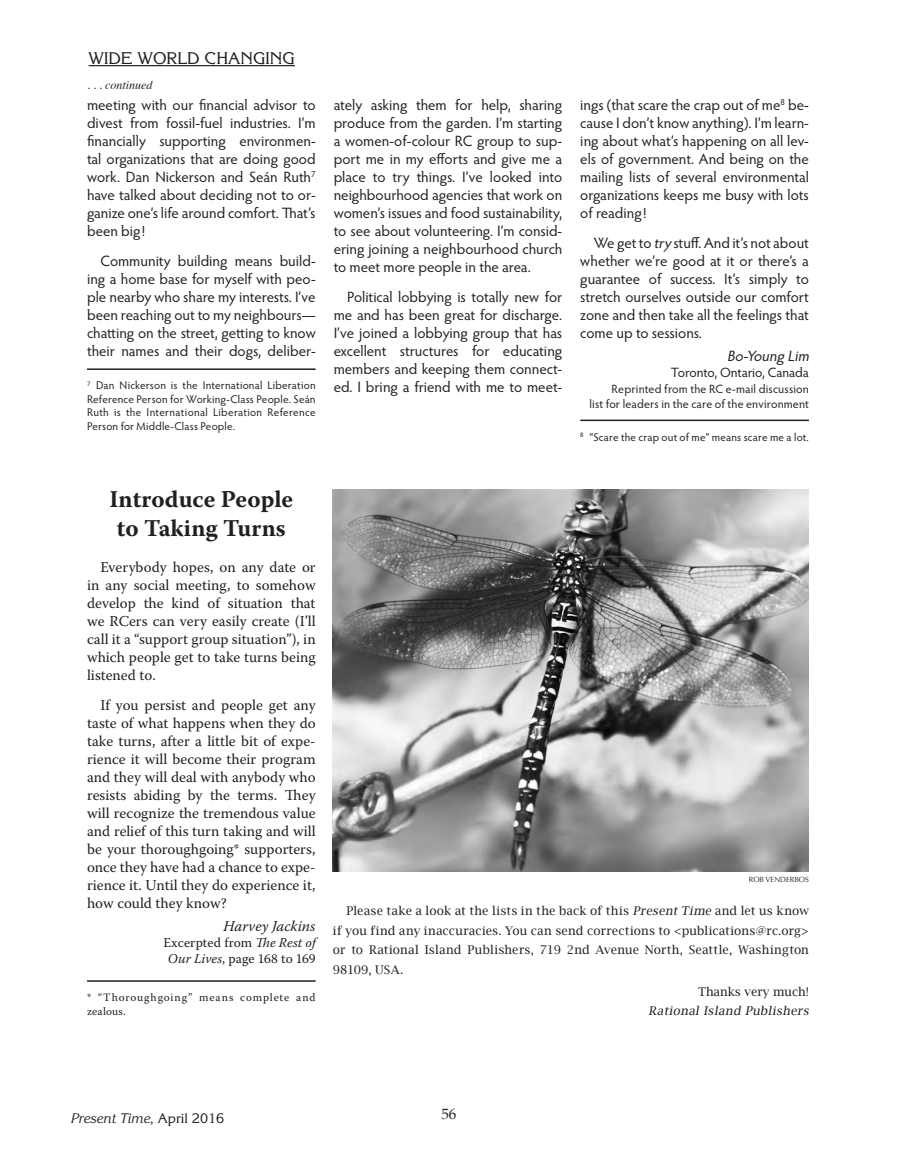
<style>
.page{position:relative;width:905px;height:1175px;background:#fff}
.page>*{position:absolute;margin:0;border:0;box-sizing:border-box;transform-origin:0 0}
.Article_Title{font:700 24px/28.8px "Warnock Pro";color:#231f20;text-align:center}
.t1{font:16.5px "Korinna";color:#231f20}
.Body_Text{font:15px/18px "Hypatia Sans Pro";color:#231f20;text-align:justify}
.footnote_w_line{font:15px/18px "Hypatia Sans Pro";color:#231f20;text-align:justify}
.Body_Text-2{font:15px/18px "Warnock Pro";color:#231f20;text-align:justify}
.author{font:italic 15px "Warnock Pro";color:#231f20}
.author-2{font:italic 15px "Hypatia Sans Pro";color:#231f20}
.t2{font:15px "Palatino";color:#231f20}
.Reprinted_From{font:13.5px/16.2px "Warnock Pro";letter-spacing:.005em;color:#231f20;text-align:center}
.address{font:13.5px "Hypatia Sans Pro";letter-spacing:-.005em;color:#231f20}
.t3{font:italic 13.5px "Korinna";color:#231f20}
.body_text{font:12px/19.5px "Lucida Bright";letter-spacing:.005em;color:#231f20;text-align:justify}
.Reprinted_From-2{font:12px/14.4px "Hypatia Sans Pro";letter-spacing:.01em;color:#231f20;text-align:right}
.body_text-2{font:italic 12px "Lucida Bright";color:#231f20}
.t4{font:italic 12px "Times";color:#231f20}
.footnote_w_line-2{font:11.25px/13.5px "Hypatia Sans Pro";letter-spacing:.015em;color:#231f20;text-align:justify}
.footnote_w_line-3{font:11.25px/13.5px "Warnock Pro";letter-spacing:.07em;color:#231f20}
.art_credit{font:7.5px "Optima";color:#231f20}
.s1{font-style:italic}
.s2{font-style:normal}
</style>
<div class="page">
<hr style="left:89px;top:65px;width:206px;height:1px;background:#231f20">
<hr style="left:87px;top:368px;width:228px;height:2px;background:#231f20">
<hr style="left:580px;top:419px;width:228px;height:2px;background:#231f20">
<img style="left:333px;top:489px;width:475px;height:382px">
<hr style="left:87px;top:980px;width:228px;height:1px;background:#231f20">
<p class="t1" style="left:89px;top:48px;width:208px">WIDE WORLD CHANGING</p>
<p class="footnote_w_line" style="left:87px;top:95px;width:230px">meeting with our financial advisor to divest from fossil-fuel industries. I’m financially supporting environmen&shy;tal organizations that are doing good work. Dan Nickerson and Seán Ruth<sup>7 </sup>have talked about deciding not to or&shy;ganize one’s life around comfort. That’s been big!</p>
<p class="Body_Text" style="left:87px;top:251px;width:230px;text-indent:14px">Community building means build&shy;ing a home base for myself with peo&shy;ple nearby who share my interests. I’ve been reaching out to my neighbours— chatting on the street, getting to know their names and their dogs, deliber-</p>
<p class="footnote_w_line-2" style="left:87px;top:378px;width:230px"><sup>7</sup> Dan Nickerson is the International Liberation Reference Person for Working-Class People. Seán Ruth is the International Liberation Reference Person for Middle-Class People.</p>
<p class="t4" style="left:87px;top:74px;width:67px">. . . continued</p>
<p class="footnote_w_line" style="left:333px;top:95px;width:230px">ately asking them for help, sharing produce from the garden. I’m starting a women-of-colour RC group to sup&shy;port me in my efforts and give me a place to try things. I’ve looked into neighbourhood agencies that work on women’s issues and food sustainability, to see about volunteering. I’m consid&shy;ering joining a neighbourhood church to meet more people in the area.</p>
<p class="Body_Text" style="left:333px;top:287px;width:230px;text-indent:14px">Political lobbying is totally new for me and has been great for discharge.<br>I’ve joined a lobbying group that has excellent structures for educating members and keeping them connect&shy;ed. I bring a friend with me to meet-</p>
<p class="Body_Text" style="left:580px;top:95px;width:230px">ings (that scare the crap out of me<sup>8</sup> be&shy;cause I don’t know anything). I’m learn&shy;ing about what’s happening on all lev&shy;els of government. And being on the mailing lists of several environmental organizations keeps me busy with lots of reading!</p>
<p class="Body_Text" style="left:580px;top:233px;width:230px;text-indent:14px">We get to <span class="s1">try</span> stuff. And it’s not about whether we’re good at it or there’s a guarantee of success. It’s simply to stretch ourselves outside our comfort zone and then take all the feelings that come up to sessions.</p>
<p class="author-2" style="left:727px;top:345px;width:87px">Bo-Young Lim</p>
<p class="address" style="left:670px;top:363px;width:140px">Toronto, Ontario, Canada</p>
<p class="Reprinted_From-2" style="left:589px;top:381px;width:221px">Reprinted from the RC e-mail discussion<br>list for leaders in the care of the environment</p>
<p class="footnote_w_line-2" style="left:580px;top:429px;width:230px"><sup>8</sup> “Scare the crap out of me” means scare me a lot.</p>
<p class="Article_Title" style="left:109px;top:484px;width:185px">Introduce People to Taking Turns</p>
<p class="Body_Text-2" style="left:87px;top:558px;width:230px;text-indent:14px">Everybody hopes, on any date or in any social meeting, to somehow develop the kind of situation that we RCers can very easily create (I’ll call it a “support group situation”), in which people get to take turns being listened to.</p>
<p class="Body_Text-2" style="left:87px;top:696px;width:230px;text-indent:14px">If you persist and people get any taste of what happens when they do take turns, after a little bit of expe&shy;rience it will become their program and they will deal with anybody who resists abiding by the terms. They will recognize the tremendous value and relief of this turn taking and will be your thoroughgoing<sup>1</sup>* supporters, once they have had a chance to expe&shy;rience it. Until they do experience it, how could they know?</p>
<p class="author" style="left:223px;top:916px;width:94px">Harvey Jackins</p>
<p class="Reprinted_From" style="left:163px;top:934px;width:154px">Excerpted from <span class="s1">The Rest of<br>Our Lives</span>, page 168 to 169</p>
<p class="footnote_w_line-3" style="left:87px;top:990px;width:230px">* “Thoroughgoing” means complete and zealous.</p>
<p class="art_credit" style="left:748px;top:874px;width:62px">ROB VENDERBOS</p>
<p class="body_text" style="left:333px;top:901px;width:477px;text-indent:14px">Please take a look at the lists in the back of this <span class="s1">Present Time</span> and let us know if you find any inaccuracies. You can send corrections to &lt;publications@rc.org&gt; or to Rational Island Publishers, 719 2nd Avenue North, Seattle, Washington 98109, USA.</p>
<p class="body_text" style="left:698px;top:981px;width:112px">Thanks very much!</p>
<p class="body_text-2" style="left:648px;top:1003px;width:164px">Rational Island Publishers</p>
<p class="t3" style="left:71px;top:1110px;width:155px">Present Time<span class="s2">, APRIL 2016</span></p>
<p class="t2" style="left:441px;top:1101px;width:16px">56</p>
</div>
